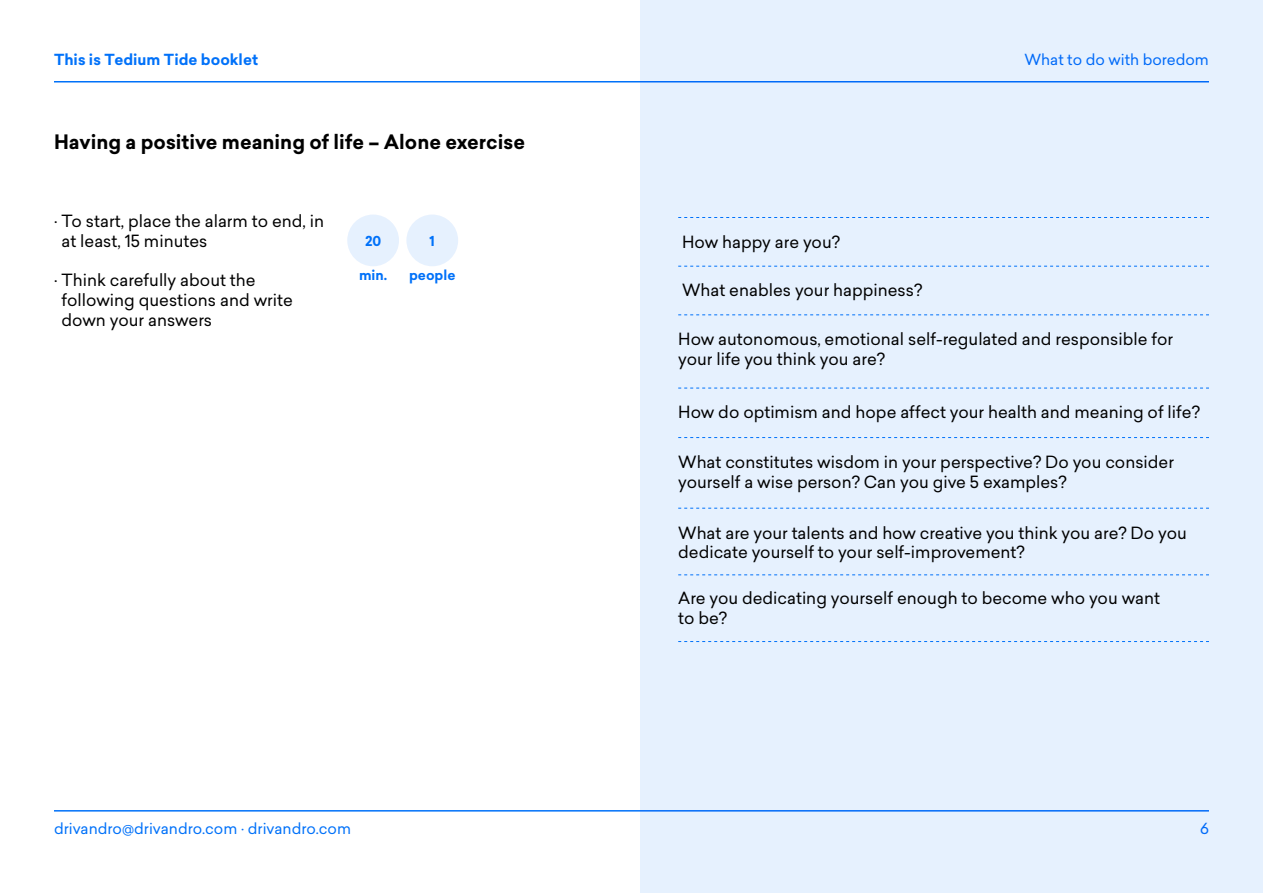
<style>
.page{position:relative;width:1263px;height:893px;background:#fff}
.page>*{position:absolute;margin:0;border:0;box-sizing:border-box;transform-origin:0 0}
.t1{font:700 19.5px "Sailec";color:#000}
.t2{font:16.5px/19.8px "Sailec";color:#000}
.t3{font:15px "Sailec";color:#0071f9}
.t4{font:700 15px "Sailec";color:#0071f9}
.t5{font:700 13.5px "Sailec";color:#0071f9}
</style>
<div class="page">
<hr style="left:54px;top:810px;width:1155px;height:2px;background:#0071f9">
<hr style="left:54px;top:81px;width:1155px;height:1px;background:#0071f9">
<div style="left:640px;top:0;width:623px;height:893px;background:#e6f1fe"></div>
<svg style="left:678px;top:266px;width:531px;height:1px"></svg>
<svg style="left:678px;top:437px;width:531px;height:1px"></svg>
<svg style="left:678px;top:508px;width:531px;height:1px"></svg>
<svg style="left:678px;top:574px;width:531px;height:1px"></svg>
<svg style="left:678px;top:217px;width:531px;height:1px"></svg>
<svg style="left:678px;top:388px;width:531px;height:1px"></svg>
<svg style="left:678px;top:314px;width:531px;height:1px"></svg>
<svg style="left:678px;top:641px;width:531px;height:1px"></svg>
<div style="left:406px;top:215px;width:52px;height:51px;background:#e6f1fe;border-radius:50%"></div>
<div style="left:347px;top:215px;width:52px;height:51px;background:#e6f1fe;border-radius:50%"></div>
<p class="t4" style="left:54px;top:49px;width:206px">This is Tedium Tide booklet</p>
<p class="t3" style="left:1024px;top:49px;width:186px">What to do with boredom</p>
<p class="t1" style="left:54px;top:128px;width:472px">Having a positive meaning of life – Alone exercise</p>
<p class="t2" style="left:62px;top:211px;width:264px;text-indent:-8px">· To start, place the alarm to end, in at least, 15 minutes</p>
<p class="t2" style="left:62px;top:270px;width:233px;text-indent:-8px">· Think carefully about the following questions and write down your answers</p>
<p class="t5" style="left:365px;top:231px;width:18px">20</p>
<p class="t5" style="left:359px;top:266px;width:30px">min.</p>
<p class="t5" style="left:430px;top:231px;width:7px">1</p>
<p class="t5" style="left:409px;top:266px;width:48px">people</p>
<p class="t2" style="left:682px;top:232px;width:159px">How happy are you?</p>
<p class="t2" style="left:682px;top:280px;width:242px">What enables your happiness?</p>
<p class="t2" style="left:678px;top:329px;width:496px">How autonomous, emotional self-regulated and responsible for your life you think you are?</p>
<p class="t2" style="left:678px;top:402px;width:523px">How do optimism and hope affect your health and meaning of life?</p>
<p class="t2" style="left:678px;top:452px;width:497px">What constitutes wisdom in your perspective? Do you consider yourself a wise person? Can you give 5 examples?</p>
<p class="t2" style="left:678px;top:522px;width:510px">What are your talents and how creative you think you are? Do you dedicate yourself to your self-improvement?</p>
<p class="t2" style="left:678px;top:588px;width:483px">Are you dedicating yourself enough to become who you want to be?</p>
<p class="t3" style="left:54px;top:818px;width:299px">drivandro@drivandro.com · drivandro.com</p>
<p class="t3" style="left:1200px;top:818px;width:10px">6</p>
</div>
